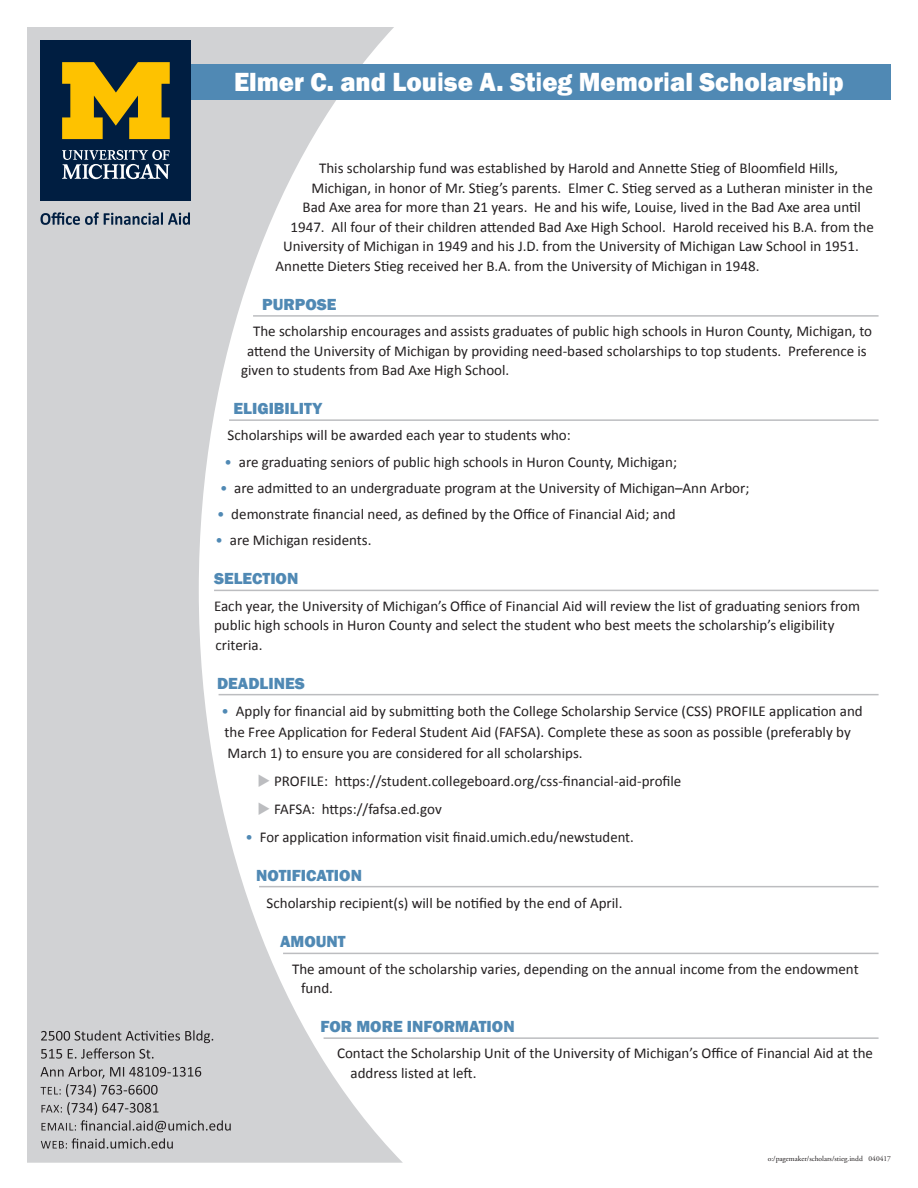
<style>
.page{position:relative;width:918px;height:1188px;background:#fff}
.page>*{position:absolute;margin:0;border:0;box-sizing:border-box;transform-origin:0 0}
.t1{font:800 27px "Franklin Gothic";color:#fff;scale:.96 1}
.t2{font:800 16.5px "Franklin Gothic";color:#5089b4}
.t3{font:15px/19.5px "Calibri";color:#231f20}
.t4{font:7.5px "Adobe Garamond Pro";color:#231f20}
.s1{font-weight:600}
.s2{color:#5089b4}
.s3{color:#bcbdc0}
</style>
<div class="page">
<svg style="left:27px;top:27px;width:376px;height:1136px;fill:#d1d2d4"></svg>
<hr style="left:253px;top:315px;width:626px;height:2px;background:#bcbdc0">
<hr style="left:229px;top:419px;width:650px;height:2px;background:#bcbdc0">
<hr style="left:214px;top:590px;width:665px;height:1px;background:#bcbdc0">
<hr style="left:219px;top:694px;width:660px;height:1px;background:#bcbdc0">
<hr style="left:259px;top:886px;width:620px;height:1px;background:#bcbdc0">
<hr style="left:283px;top:953px;width:596px;height:1px;background:#bcbdc0">
<hr style="left:324px;top:1037px;width:555px;height:2px;background:#bcbdc0">
<div style="left:187px;top:64px;width:704px;height:35px;background:#5089b4"></div>
<div style="left:40px;top:40px;width:151px;height:161px;background:#001e41"></div>
<svg style="left:62px;top:62px;width:108px;height:77px"></svg>
<svg style="left:62px;top:150px;width:108px;height:29px"></svg>
<svg style="left:41px;top:212px;width:149px;height:13px"></svg>
<svg style="left:41px;top:1138px;width:132px;height:11px"></svg>
<svg style="left:40px;top:1066px;width:191px;height:66px"></svg>
<svg style="left:41px;top:1030px;width:172px;height:29px"></svg>
<p class="t1" style="left:234px;top:64px;width:637px">Elmer C. and Lou<span class="s1">i</span>se A. St<span class="s1">i</span>eg Memor<span class="s1">i</span>al Scholarsh<span class="s1">i</span>p</p>
<p class="t3" style="left:319px;top:159px;width:521px">This scholarship fund was established by Harold and Annette Stieg of Bloomfield Hills,</p>
<p class="t3" style="left:312px;top:178px;width:563px">Michigan, in honor of Mr. Stieg’s parents. Elmer C. Stieg served as a Lutheran minister in the</p>
<p class="t3" style="left:303px;top:198px;width:560px">Bad Axe area for more than 21 years. He and his wife, Louise, lived in the Bad Axe area until</p>
<p class="t3" style="left:291px;top:217px;width:585px">1947. All four of their children attended Bad Axe High School. Harold received his B.A. from the</p>
<p class="t3" style="left:283px;top:237px;width:577px">University of Michigan in 1949 and his J.D. from the University of Michigan Law School in 1951.</p>
<p class="t3" style="left:276px;top:256px;width:485px">Annette Dieters Stieg received her B.A. from the University of Michigan in 1948.</p>
<p class="t2" style="left:262px;top:294px;width:76px">PURPOSE</p>
<p class="t3" style="left:253px;top:321px;width:621px">The scholarship encourages and assists graduates of public high schools in Huron County, Michigan, to</p>
<p class="t3" style="left:247px;top:341px;width:621px">attend the University of Michigan by providing need-based scholarships to top students. Preference is</p>
<p class="t3" style="left:241px;top:360px;width:270px">given to students from Bad Axe High School.</p>
<p class="t2" style="left:234px;top:398px;width:90px">ELIGIBILITY</p>
<p class="t3" style="left:228px;top:426px;width:345px">Scholarships will be awarded each year to students who:</p>
<p class="t3" style="left:225px;top:452px;width:454px"><span class="s2">•</span> are graduating seniors of public high schools in Huron County, Michigan;</p>
<p class="t3" style="left:220px;top:478px;width:531px"><span class="s2">•</span> are admitted to an undergraduate program at the University of Michigan–Ann Arbor;</p>
<p class="t3" style="left:217px;top:504px;width:460px"><span class="s2">•</span> demonstrate financial need, as defined by the Office of Financial Aid; and</p>
<p class="t3" style="left:216px;top:531px;width:158px"><span class="s2">•</span> are Michigan residents.</p>
<p class="t2" style="left:214px;top:568px;width:86px">SELECTION</p>
<p class="t3" style="left:214px;top:596px;width:647px">Each year, the University of Michigan’s Office of Financial Aid will review the list of graduating seniors from public high schools in Huron County and select the student who best meets the scholarship’s eligibility criteria.</p>
<p class="t2" style="left:217px;top:672px;width:89px">DEADLINES</p>
<p class="t3" style="left:222px;top:701px;width:643px;line-height:21px"><span class="s2">•</span> Apply for financial aid by submitting both the College Scholarship Service (CSS) PROFILE application and the Free Application for Federal Student Aid (FAFSA). Complete these as soon as possible (preferably by<br>March 1) to ensure you are considered for all scholarships.</p>
<p class="t3" style="left:258px;top:771px;width:425px"><span class="s3">◆</span> PROFILE: https://student.collegeboard.org/css-financial-aid-profile</p>
<p class="t3" style="left:258px;top:799px;width:186px"><span class="s3">◆</span> FAFSA: https://fafsa.ed.gov</p>
<p class="t3" style="left:246px;top:827px;width:390px"><span class="s2">•</span> For application information visit finaid.umich.edu/newstudent.</p>
<p class="t2" style="left:256px;top:864px;width:107px">NOTIFICATION</p>
<p class="t3" style="left:267px;top:894px;width:357px">Scholarship recipient(s) will be notified by the end of April.</p>
<p class="t2" style="left:280px;top:931px;width:67px">AMOUNT</p>
<p class="t3" style="left:301px;top:959px;width:559px;text-indent:-9px">The amount of the scholarship varies, depending on the annual income from the endowment fund.</p>
<p class="t2" style="left:321px;top:1016px;width:196px">FOR MORE INFORMATION</p>
<p class="t3" style="left:351px;top:1044px;width:524px;text-indent:-14px">Contact the Scholarship Unit of the University of Michigan’s Office of Financial Aid at the address listed at left.</p>
<p class="t4" style="left:768px;top:1154px;width:125px">o:/pagemaker/scholars/stieg.indd 040417</p>
</div>
